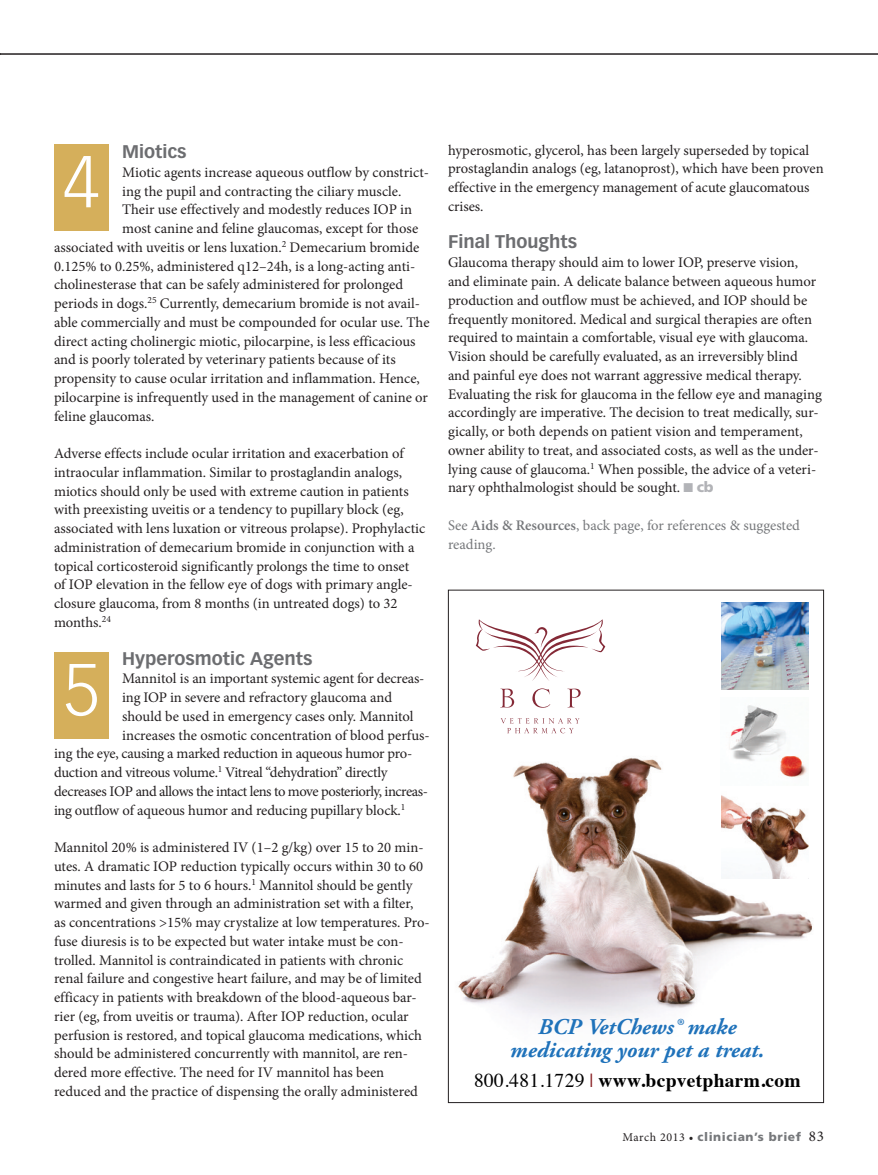
<style>
.page{position:relative;width:878px;height:1175px;background:#fff}
.page>*{position:absolute;margin:0;border:0;box-sizing:border-box;transform-origin:0 0}
.t1{font:300 72px "Vectora LT Std";color:#fff}
.t2{font:italic 700 22.5px/22.8px "Adobe Garamond Pro";color:#1f72ba;text-align:center}
.t3{font:700 19.5px "Times";letter-spacing:.015em;color:#000}
.t4{font:700 18px "Vectora LT Std";color:#6c6d70}
.t5{font:14.7px/18.8px "Minion Pro";letter-spacing:-.005em;color:#231f20}
.t6{font:14.7px "Minion Pro";letter-spacing:-.03em;color:#231f20}
.t7{font:14.7px/18.8px "Minion Pro";color:#76787b}
.t8{font:900 12px "Frutiger";letter-spacing:.05em;color:#76787b}
.s1{color:#b2b3b7}
.s2{font-family:"Frutiger";font-weight:900;color:#b2b3b7}
.s3{font-weight:600}
.s4{font-weight:400}
.s5{font-weight:400;color:#8a2124}
.s6{font-family:"Minion Pro";font-weight:400;color:#231f20}
.s7{font-family:"Minion Pro";font-weight:400;font-size:15px;color:#231f20}
</style>
<div class="page">
<hr style="left:0;top:53px;width:878px;height:2px;background:#231f20">
<div style="left:54px;top:144px;width:55px;height:87px;background:#d5af5b"></div>
<div style="left:54px;top:652px;width:55px;height:86px;background:#d5af5b"></div>
<img style="left:458px;top:757px;width:354px;height:263px">
<img style="left:720px;top:705px;width:88px;height:80px">
<img style="left:721px;top:791px;width:87px;height:87px">
<img style="left:721px;top:603px;width:87px;height:87px">
<svg style="left:500px;top:688px;width:14px;height:19px"></svg>
<svg style="left:532px;top:688px;width:18px;height:19px"></svg>
<svg style="left:567px;top:688px;width:13px;height:19px"></svg>
<svg style="left:500px;top:718px;width:79px;height:15px"></svg>
<svg style="left:476px;top:619px;width:129px;height:62px"></svg>
<p class="t4" style="left:122px;top:144px;width:66px">Miotics</p>
<p class="t5" style="left:122px;top:164px;width:308px">Miotic agents increase aqueous outflow by constrict-</p>
<p class="t5" style="left:122px;top:183px;width:281px">ing the pupil and contracting the ciliary muscle.</p>
<p class="t5" style="left:122px;top:201px;width:291px">Their use effectively and modestly reduces IOP in</p>
<p class="t5" style="left:122px;top:220px;width:297px">most canine and feline glaucomas, except for those</p>
<p class="t5" style="left:54px;top:239px;width:367px">associated with uveitis or lens luxation.<sup>2</sup> Demecarium bromide</p>
<p class="t5" style="left:54px;top:258px;width:363px">0.125% to 0.25%, administered q12–24h, is a long-acting anti-</p>
<p class="t5" style="left:54px;top:276px;width:350px">cholinesterase that can be safely administered for prolonged</p>
<p class="t5" style="left:54px;top:295px;width:367px">periods in dogs.<sup>25</sup> Currently, demecarium bromide is not avail-</p>
<p class="t5" style="left:54px;top:314px;width:377px">able commercially and must be compounded for ocular use. The</p>
<p class="t5" style="left:54px;top:333px;width:363px">direct acting cholinergic miotic, pilocarpine, is less efficacious</p>
<p class="t5" style="left:54px;top:351px;width:343px">and is poorly tolerated by veterinary patients because of its</p>
<p class="t5" style="left:54px;top:370px;width:367px">propensity to cause ocular irritation and inflammation. Hence,</p>
<p class="t5" style="left:54px;top:389px;width:375px">pilocarpine is infrequently used in the management of canine or</p>
<p class="t5" style="left:54px;top:408px;width:102px">feline glaucomas.</p>
<p class="t5" style="left:54px;top:445px;width:373px">Adverse effects include ocular irritation and exacerbation of intraocular inflammation. Similar to prostaglandin analogs, miotics should only be used with extreme caution in patients with preexisting uveitis or a tendency to pupillary block (eg, associated with lens luxation or vitreous prolapse). Prophylactic administration of demecarium bromide in conjunction with a topical corticosteroid significantly prolongs the time to onset<br>of IOP elevation in the fellow eye of dogs with primary angle&shy;closure glaucoma, from 8 months (in untreated dogs) to 32 months.<sup>24</sup></p>
<p class="t4" style="left:122px;top:650px;width:192px">Hyperosmotic Agents</p>
<p class="t5" style="left:122px;top:670px;width:304px">Mannitol is an important systemic agent for decreas-</p>
<p class="t5" style="left:122px;top:689px;width:271px">ing IOP in severe and refractory glaucoma and</p>
<p class="t5" style="left:122px;top:708px;width:293px">should be used in emergency cases only. Mannitol</p>
<p class="t5" style="left:122px;top:726px;width:309px">increases the osmotic concentration of blood perfus-</p>
<p class="t5" style="left:54px;top:745px;width:360px">ing the eye, causing a marked reduction in aqueous humor pro-</p>
<p class="t5" style="left:54px;top:764px;width:335px">duction and vitreous volume.<sup>1</sup> Vitreal “dehydration” directly</p>
<p class="t6" style="left:54px;top:785px;width:375px">decreases IOP and allows the intact lens to move posteriorly, increas-</p>
<p class="t5" style="left:54px;top:801px;width:353px">ing outflow of aqueous humor and reducing pupillary block.<sup>1</sup></p>
<p class="t5" style="left:54px;top:839px;width:377px">Mannitol 20% is administered IV (1–2 g/kg) over 15 to 20 min&shy;utes. A dramatic IOP reduction typically occurs within 30 to 60 minutes and lasts for 5 to 6 hours.<sup>1</sup> Mannitol should be gently warmed and given through an administration set with a filter,<br>as concentrations &gt;15% may crystalize at low temperatures. Pro&shy;fuse diuresis is to be expected but water intake must be con&shy;trolled. Mannitol is contraindicated in patients with chronic renal failure and congestive heart failure, and may be of limited efficacy in patients with breakdown of the blood-aqueous bar&shy;rier (eg, from uveitis or trauma). After IOP reduction, ocular perfusion is restored, and topical glaucoma medications, which should be administered concurrently with mannitol, are ren&shy;dered more effective. The need for IV mannitol has been reduced and the practice of dispensing the orally administered</p>
<h1 class="t1" style="left:63px;top:151px;width:39px">4</h1>
<h1 class="t1" style="left:63px;top:659px;width:39px">5</h1>
<p class="t5" style="left:448px;top:142px;width:377px">hyperosmotic, glycerol, has been largely superseded by topical prostaglandin analogs (eg, latanoprost), which have been proven effective in the emergency management of acute glaucomatous crises.</p>
<p class="t4" style="left:448px;top:234px;width:131px">Final Thoughts</p>
<p class="t5" style="left:448px;top:254px;width:375px">Glaucoma therapy should aim to lower IOP, preserve vision, and eliminate pain. A delicate balance between aqueous humor production and outflow must be achieved, and IOP should be frequently monitored. Medical and surgical therapies are often required to maintain a comfortable, visual eye with glaucoma.<br>Vision should be carefully evaluated, as an irreversibly blind and painful eye does not warrant aggressive medical therapy.<br>Evaluating the risk for glaucoma in the fellow eye and managing accordingly are imperative. The decision to treat medically, sur&shy;gically, or both depends on patient vision and temperament, owner ability to treat, and associated costs, as well as the under&shy;lying cause of glaucoma.<sup>1</sup> When possible, the advice of a veteri&shy;nary ophthalmologist should be sought. <span class="s1">■</span> <span class="s2">cb</span></p>
<p class="t7" style="left:448px;top:517px;width:353px">See <span class="s3">Aids &amp; Resources</span>, back page, for references &amp; suggested reading.</p>
<h2 class="t2" style="left:510px;top:1017px;width:255px">BCP VetChews® make medicating your pet a treat.</h2>
<h3 class="t3" style="left:474px;top:1072px;width:328px"><span class="s4">800.481.1729</span> <span class="s5">|</span> www.bcpvetpharm.com</h3>
<p class="t8" style="left:622px;top:1131px;width:203px"><span class="s6">March 2013 •</span> clinician’s brief <span class="s7">83</span></p>
</div>
